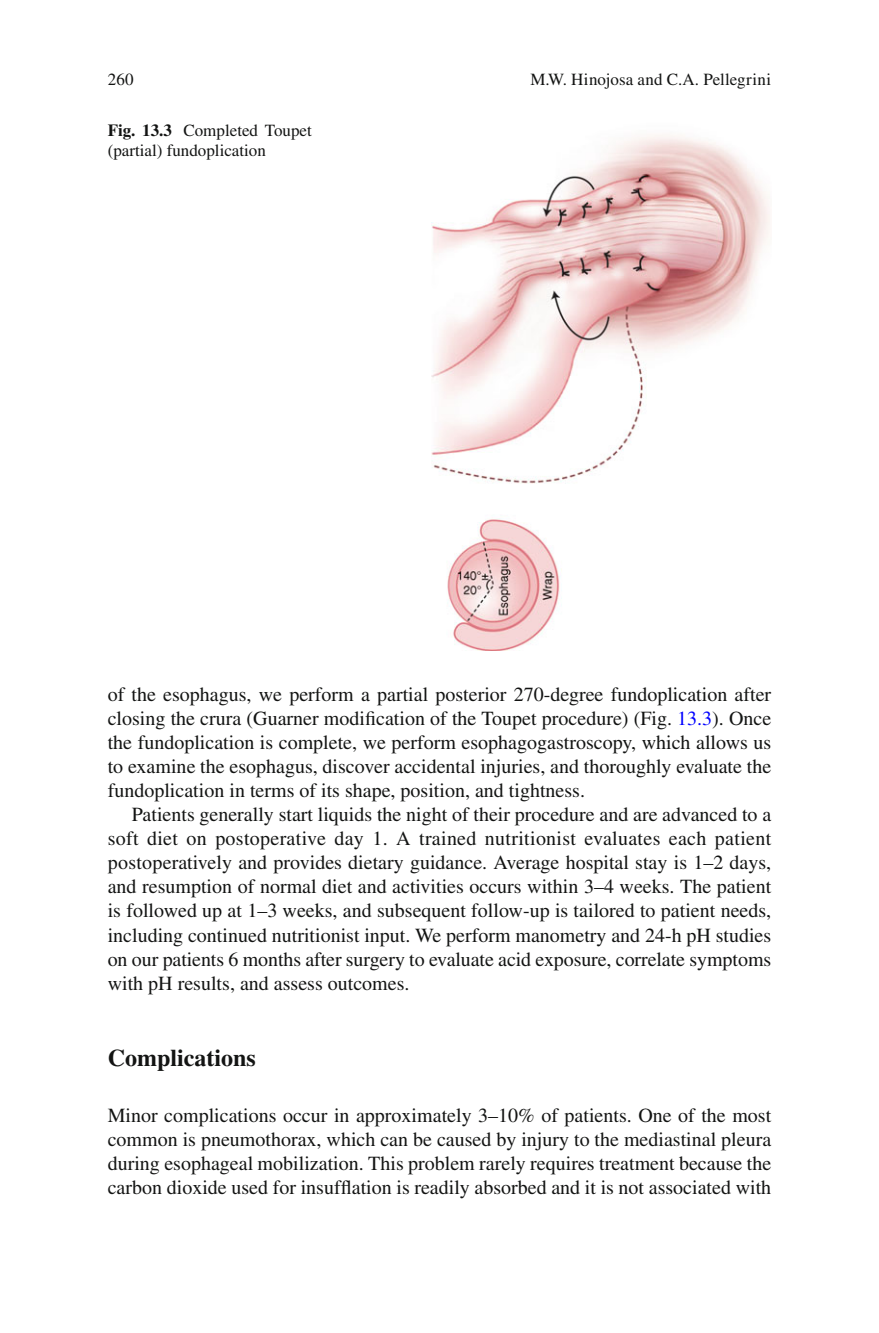
<style>
.page{position:relative;width:879px;height:1333px;background:#fff}
.page>*{position:absolute;margin:0;border:0;box-sizing:border-box;transform-origin:0 0}
.t1{font:700 24px "Times";color:#131413}
.t2{font:20px/24px "Times";color:#131413;text-align:justify}
.t3{font:17px/20px "Times";color:#131413}
.s1{font-weight:700}
.s2{color:#00f}
</style>
<div class="page">
<img style="left:431px;top:135px;width:339px;height:515px">
<p class="t3" style="left:108px;top:71px;width:27px">260</p>
<p class="t3" style="left:530px;top:71px;width:242px">M.W. Hinojosa and C.A. Pellegrini</p>
<p class="t3" style="left:108px;top:121px;width:206px"><span class="s1">Fig. 13.3</span> Completed Toupet (partial) fundoplication</p>
<p class="t2" style="left:108px;top:684px;width:665px">of the esophagus, we perform a partial posterior 270-degree fundoplication after closing the crura (Guarner modi fi cation of the Toupet procedure) (Fig. <span class="s2">13.3</span> ). Once the fundoplication is complete, we perform esophagogastroscopy, which allows us to examine the esophagus, discover accidental injuries, and thoroughly evaluate the fundoplication in terms of its shape, position, and tightness.</p>
<p class="t2" style="left:108px;top:804px;width:665px;text-indent:24px">Patients generally start liquids the night of their procedure and are advanced to a soft diet on postoperative day 1. A trained nutritionist evaluates each patient postoperatively and provides dietary guidance. Average hospital stay is 1–2 days, and resumption of normal diet and activities occurs within 3–4 weeks. The patient is followed up at 1–3 weeks, and subsequent follow-up is tailored to patient needs, including continued nutritionist input. We perform manometry and 24-h pH studies on our patients 6 months after surgery to evaluate acid exposure, correlate symptoms with pH results, and assess outcomes.</p>
<p class="t1" style="left:108px;top:1048px;width:150px">Complications</p>
<p class="t2" style="left:108px;top:1104px;width:665px">Minor complications occur in approximately 3–10% of patients. One of the most common is pneumothorax, which can be caused by injury to the mediastinal pleura during esophageal mobilization. This problem rarely requires treatment because the carbon dioxide used for insuf fl ation is readily absorbed and it is not associated with</p>
</div>
